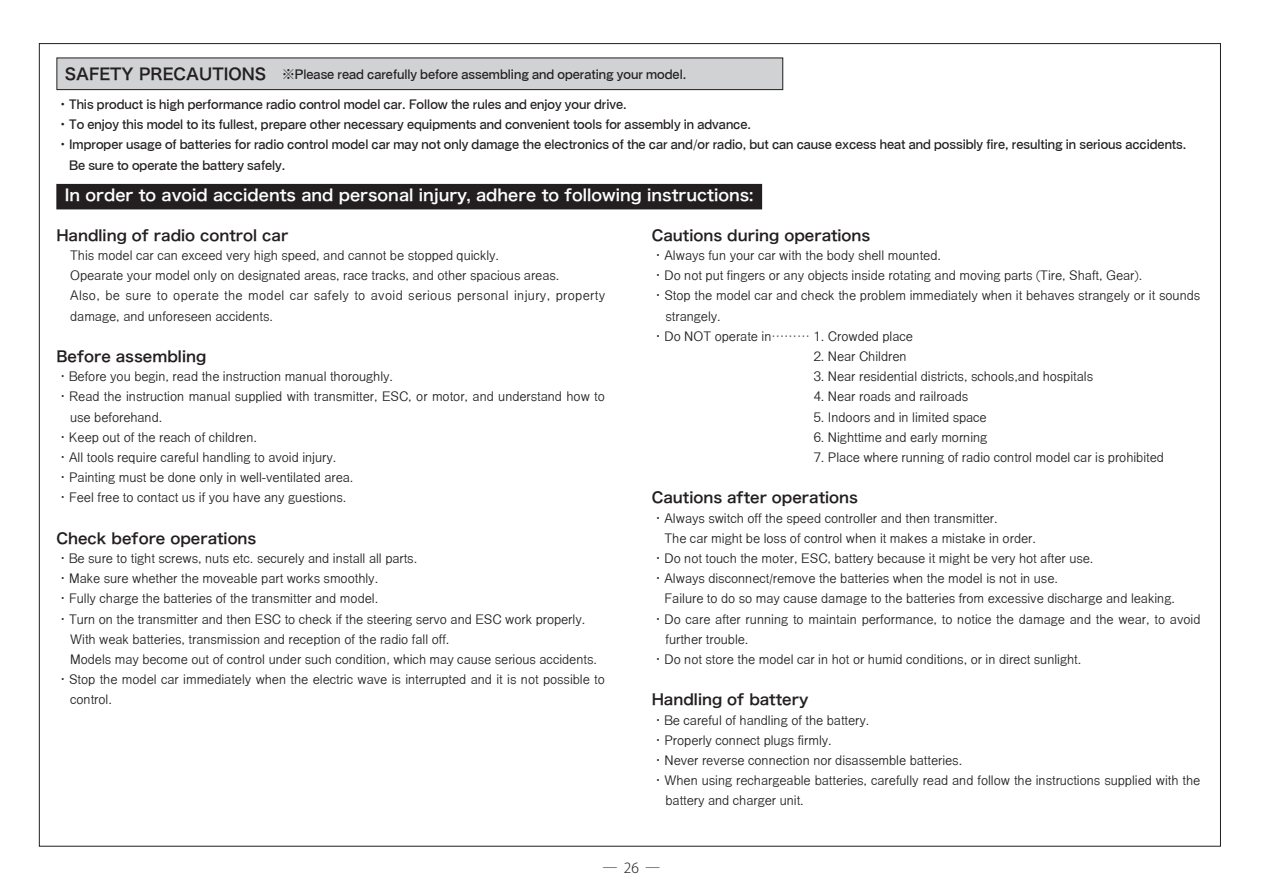
<style>
.page{position:relative;width:1263px;height:893px;background:#fff}
.page>*{position:absolute;margin:0;border:0;box-sizing:border-box;transform-origin:0 0}
.t1{font:15.9px "Hira Kaku Pro W6";color:#fff}
.t2{font:14.85px "Hira Kaku Pro W6";color:#231f20}
.t3{font:300 13.8px "Koz Go Pro";color:#231f20}
.t4{font:12.75px/20.2px "Rg P Gothic Md 83 pv RKSJ H";color:#231f20}
.t5{font:12.75px "Rg P Gothic Bd 83 pv RKSJ H";color:#231f20}
.t6{font:12.75px/20.2px "Rg P Gothic Md 83 pv RKSJ H";letter-spacing:.03em;color:#231f20}
.s1{font-family:"Hira Kaku Pro W6";font-size:15.9px}
</style>
<div class="page">
<div style="left:57px;top:58px;width:726px;height:32px;background:#d1d2d4"></div>
<div style="left:57px;top:58px;width:726px;height:32px;border:1px solid #231f20"></div>
<div style="left:56px;top:184px;width:706px;height:25px;background:#231f20"></div>
<p class="t5" style="left:65px;top:67px;width:623px"><span class="s1">SAFETY PRECAUTIONS</span> ※Please read carefully before assembling and operating your model.</p>
<p class="t5" style="left:56px;top:98px;width:572px">・This product is high performance radio control model car. Follow the rules and enjoy your drive.</p>
<p class="t5" style="left:56px;top:118px;width:696px">・To enjoy this model to its fullest, prepare other necessary equipments and convenient tools for assembly in advance.</p>
<p class="t5" style="left:56px;top:138px;width:1131px">・Improper usage of batteries for radio control model car may not only damage the electronics of the car and/or radio, but can cause excess heat and possibly fire, resulting in serious accidents.</p>
<p class="t5" style="left:56px;top:158px;width:230px">　Be sure to operate the battery safely.</p>
<p class="t1" style="left:65px;top:181px;width:690px">In order to avoid accidents and personal injury, adhere to following instructions:</p>
<p class="t2" style="left:56px;top:222px;width:233px">Handling of radio control car</p>
<p class="t4" style="left:70px;top:245px;width:430px">This model car can exceed very high speed, and cannot be stopped quickly.</p>
<p class="t4" style="left:70px;top:266px;width:491px">Opearate your model only on designated areas, race tracks, and other spacious areas.</p>
<p class="t6" style="left:70px;top:286px;width:536px">Also, be sure to operate the model car safely to avoid serious personal injury, property damage, and unforeseen accidents.</p>
<p class="t2" style="left:56px;top:343px;width:152px">Before assembling</p>
<p class="t4" style="left:56px;top:367px;width:338px">・Before you begin, read the instruction manual thoroughly.</p>
<p class="t4" style="left:70px;top:387px;width:536px;text-indent:-14px">・Read the instruction manual supplied with transmitter, ESC, or motor, and understand how to use beforehand.</p>
<p class="t4" style="left:56px;top:427px;width:202px">・Keep out of the reach of children.</p>
<p class="t4" style="left:56px;top:447px;width:282px">・All tools require careful handling to avoid injury.</p>
<p class="t4" style="left:56px;top:467px;width:299px">・Painting must be done only in well-ventilated area.</p>
<p class="t4" style="left:56px;top:488px;width:291px">・Feel free to contact us if you have any guestions.</p>
<p class="t2" style="left:56px;top:525px;width:202px">Check before operations</p>
<p class="t4" style="left:56px;top:548px;width:362px">・Be sure to tight screws, nuts etc. securely and install all parts.</p>
<p class="t4" style="left:56px;top:568px;width:323px">・Make sure whether the moveable part works smoothly.</p>
<p class="t4" style="left:56px;top:589px;width:323px">・Fully charge the batteries of the transmitter and model.</p>
<p class="t4" style="left:56px;top:609px;width:530px">・Turn on the transmitter and then ESC to check if the steering servo and ESC work properly.</p>
<p class="t4" style="left:70px;top:629px;width:381px">With weak batteries, transmission and reception of the radio fall off.</p>
<p class="t4" style="left:70px;top:649px;width:528px">Models may become out of control under such condition, which may cause serious accidents.</p>
<p class="t4" style="left:70px;top:669px;width:536px;text-indent:-14px">・Stop the model car immediately when the electric wave is interrupted and it is not possible to control.</p>
<p class="t2" style="left:652px;top:222px;width:220px">Cautions during operations</p>
<p class="t4" style="left:652px;top:245px;width:291px">・Always fun your car with the body shell mounted.</p>
<p class="t4" style="left:652px;top:266px;width:492px">・Do not put fingers or any objects inside rotating and moving parts (Tire, Shaft, Gear).</p>
<p class="t4" style="left:665px;top:286px;width:536px;text-indent:-14px">・Stop the model car and check the problem immediately when it behaves strangely or it sounds strangely.</p>
<p class="t4" style="left:652px;top:326px;width:263px">・Do NOT operate in……… 1. Crowded place</p>
<p class="t4" style="left:814px;top:346px;width:94px">2. Near Children</p>
<p class="t4" style="left:814px;top:367px;width:281px">3. Near residential districts, schools,and hospitals</p>
<p class="t4" style="left:814px;top:387px;width:156px">4. Near roads and railroads</p>
<p class="t4" style="left:814px;top:407px;width:174px">5. Indoors and in limited space</p>
<p class="t4" style="left:814px;top:427px;width:175px">6. Nighttime and early morning</p>
<p class="t4" style="left:814px;top:447px;width:352px">7. Place where running of radio control model car is prohibited</p>
<p class="t2" style="left:652px;top:484px;width:208px">Cautions after operations</p>
<p class="t4" style="left:652px;top:508px;width:347px">・Always switch off the speed controller and then transmitter.</p>
<p class="t4" style="left:652px;top:528px;width:386px">　The car might be loss of control when it makes a mistake in order.</p>
<p class="t4" style="left:652px;top:548px;width:443px">・Do not touch the moter, ESC, battery because it might be very hot after use.</p>
<p class="t4" style="left:652px;top:568px;width:408px">・Always disconnect/remove the batteries when the model is not in use.</p>
<p class="t4" style="left:652px;top:589px;width:525px">　Failure to do so may cause damage to the batteries from excessive discharge and leaking.</p>
<p class="t4" style="left:665px;top:609px;width:536px;text-indent:-14px">・Do care after running to maintain performance, to notice the damage and the wear, to avoid further trouble.</p>
<p class="t4" style="left:652px;top:649px;width:431px">・Do not store the model car in hot or humid conditions, or in direct sunlight.</p>
<p class="t2" style="left:652px;top:686px;width:158px">Handling of battery</p>
<p class="t4" style="left:652px;top:710px;width:219px">・Be careful of handling of the battery.</p>
<p class="t4" style="left:652px;top:730px;width:182px">・Properly connect plugs firmly.</p>
<p class="t4" style="left:652px;top:750px;width:312px">・Never reverse connection nor disassemble batteries.</p>
<p class="t4" style="left:665px;top:770px;width:536px;text-indent:-14px">・When using rechargeable batteries, carefully read and follow the instructions supplied with the battery and charger unit.</p>
<p class="t3" style="left:603px;top:859px;width:58px">― 26 ―</p>
</div>
